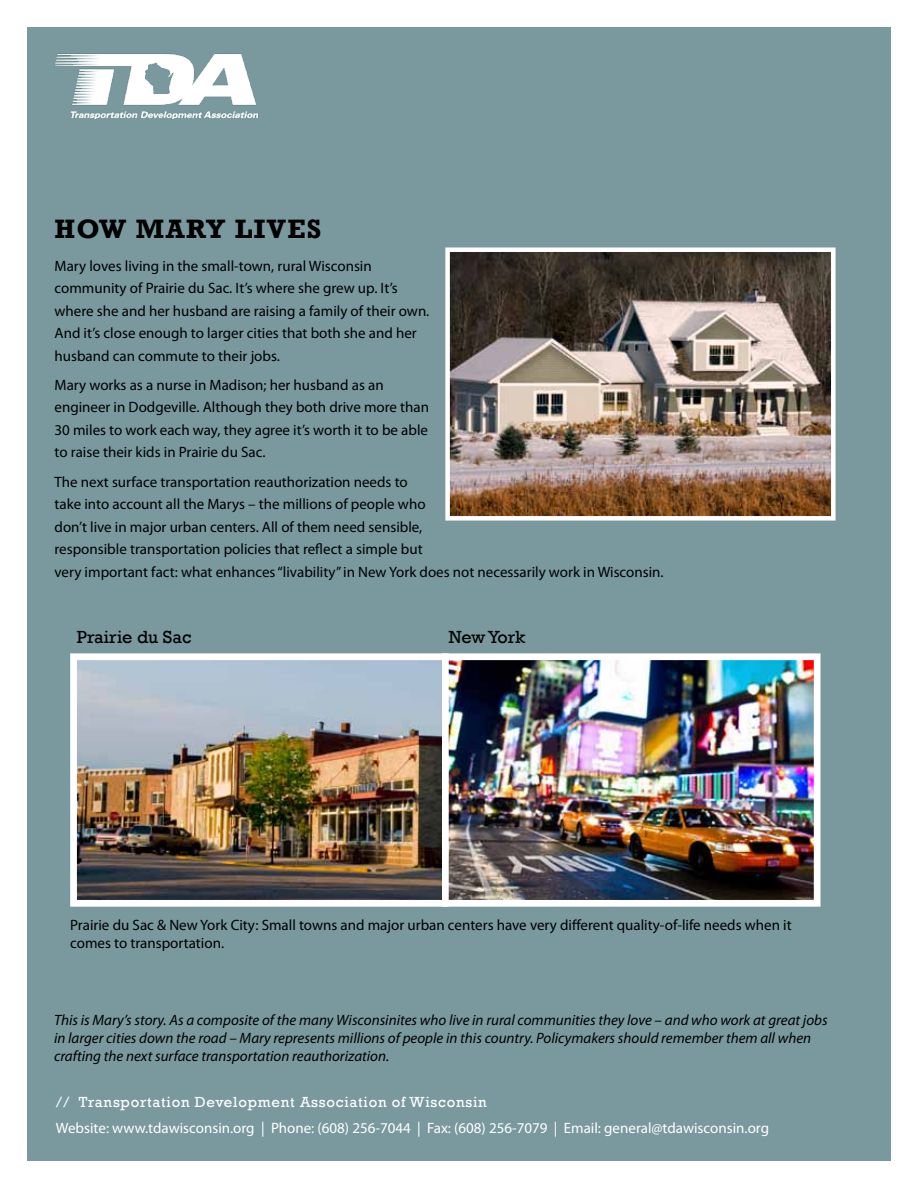
<style>
.page{position:relative;width:918px;height:1188px;background:#fff}
.page>*{position:absolute;margin:0;border:0;box-sizing:border-box;transform-origin:0 0}
.t1{font:700 27.3px "Rockwell";letter-spacing:.05em;color:#000}
.t2{font:18px "Rockwell";color:#000}
.t3{font:15px/22.5px "Myriad Pro";color:#000}
.t4{font:italic 15px/18px "Myriad Pro";color:#000}
.t5{font:15px "Myriad Pro";color:#fff}
.t6{font:15px "Rockwell";letter-spacing:.05em;color:#fff}
</style>
<div class="page">
<div style="left:27px;top:27px;width:864px;height:1134px;background:#79999f"></div>
<img style="left:450px;top:253px;width:381px;height:263px">
<div style="left:445px;top:248px;width:391px;height:273px;border:4px solid #fff"></div>
<img style="left:54px;top:53px;width:205px;height:67px">
<img style="left:78px;top:661px;width:735px;height:238px">
<div style="left:70px;top:653px;width:379px;height:254px;border:7px solid #fff"></div>
<div style="left:442px;top:653px;width:379px;height:254px;border:7px solid #fff"></div>
<h1 class="t1" style="left:55px;top:212px;width:266px">HOW MARY LIVES</h1>
<p class="t3" style="left:55px;top:254px;width:376px">Mary loves living in the small-town, rural Wisconsin community of Prairie du Sac. It’s where she grew up. It’s where she and her husband are raising a family of their own.<br>And it’s close enough to larger cities that both she and her husband can commute to their jobs.</p>
<p class="t3" style="left:55px;top:373px;width:376px">Mary works as a nurse in Madison; her husband as an engineer in Dodgeville. Although they both drive more than 30 miles to work each way, they agree it’s worth it to be able to raise their kids in Prairie du Sac.</p>
<p class="t3" style="left:55px;top:470px;width:611px">The next surface transportation reauthorization needs to<br>take into account all the Marys – the millions of people who<br>don’t live in major urban centers. All of them need sensible,<br>responsible transportation policies that reflect a simple but<br>very important fact: what enhances “livability” in New York does not necessarily work in Wisconsin.</p>
<p class="t2" style="left:77px;top:627px;width:116px">Prairie du Sac</p>
<p class="t2" style="left:449px;top:627px;width:78px">New York</p>
<p class="t3" style="left:70px;top:915px;width:723px;line-height:18px">Prairie du Sac &amp; New York City: Small towns and major urban centers have very different quality-of-life needs when it comes to transportation.</p>
<p class="t4" style="left:54px;top:1011px;width:775px">This is Mary’s story. As a composite of the many Wisconsinites who live in rural communities they love – and who work at great jobs in larger cities down the road – Mary represents millions of people in this country. Policymakers should remember them all when crafting the next surface transportation reauthorization.</p>
<p class="t6" style="left:56px;top:1093px;width:432px">// Transportation Development Association of Wisconsin</p>
<p class="t5" style="left:56px;top:1119px;width:715px">Website: www.tdawisconsin.org | Phone: (608) 256-7044 | Fax: (608) 256-7079 | Email: general@tdawisconsin.org</p>
</div>
